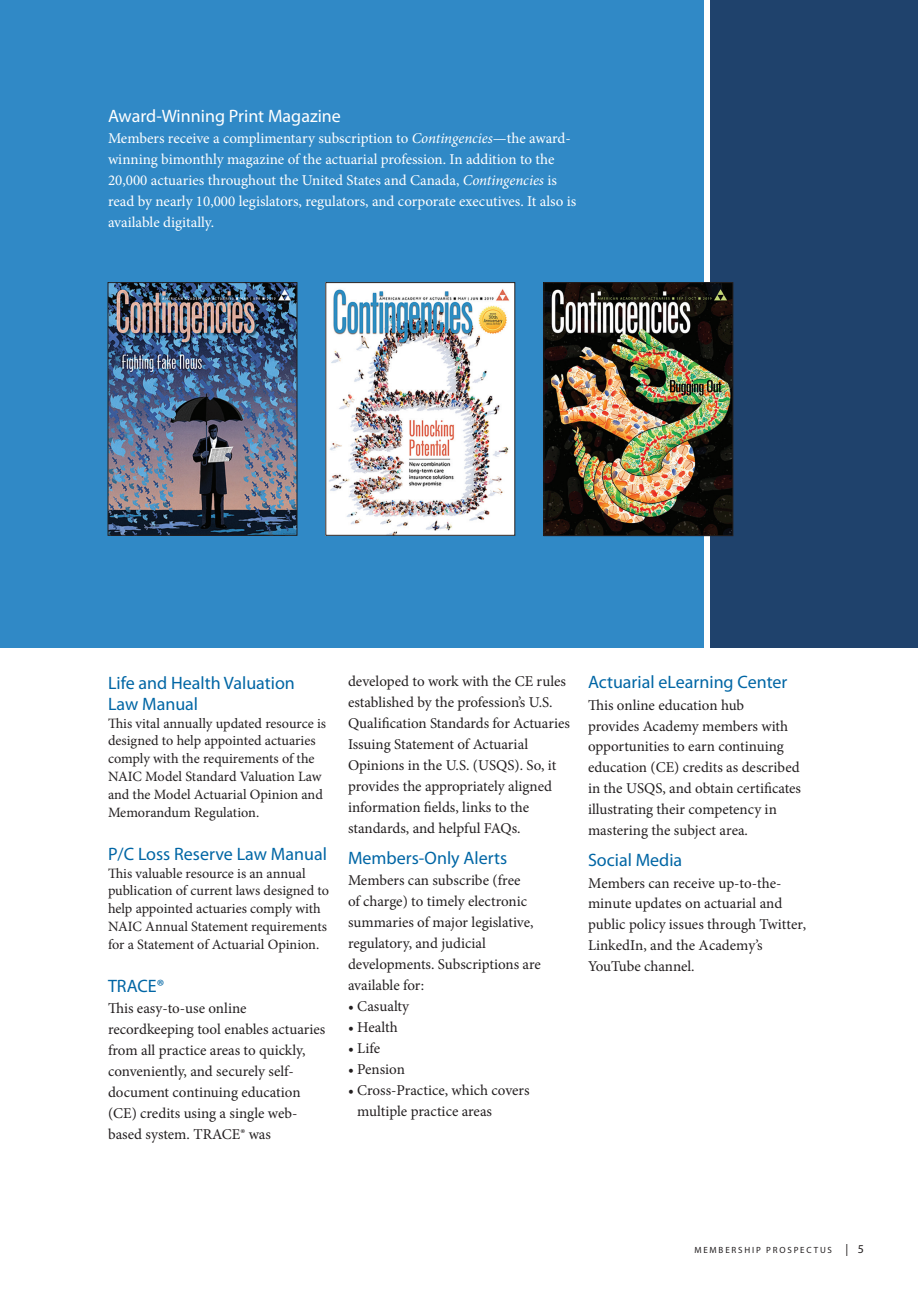
<style>
.page{position:relative;width:918px;height:1296px;background:#fff}
.page>*{position:absolute;margin:0;border:0;box-sizing:border-box;transform-origin:0 0}
.subhead{font:18px/21px "Myriad Pro";color:#0166a5}
.body_text{font:18px "Myriad Pro";color:#0166a5}
.subhead-2{font:18px "Myriad Pro";color:#fff}
.body_text-2{font:15px/21px "Minion Pro";color:#231f20}
.body_text-3{font:15px/21px "Minion Pro";color:#fff}
.bullets_no_space_aft{font:15px/21px "Minion Pro";letter-spacing:-.005em;color:#231f20}
.body_no_space_after{font:15px "Minion Pro";letter-spacing:-.005em;color:#231f20}
.text{font:14.25px/18px "Minion Pro";color:#231f20}
.t1{font:9px "Myriad Pro";letter-spacing:.2em;color:#231f20}
.s1{font-style:italic}
.s2{font-size:12px}
</style>
<div class="page">
<div style="left:711px;top:0;width:207px;height:648px;background:#1f426c"></div>
<div style="left:0;top:0;width:704px;height:648px;background:#3089c6"></div>
<img style="left:110px;top:284px;width:185px;height:250px">
<div style="left:108px;top:282px;width:189px;height:254px;border:1px solid #231f20"></div>
<img style="left:328px;top:284px;width:185px;height:250px">
<div style="left:326px;top:282px;width:189px;height:254px;border:1px solid #231f20"></div>
<img style="left:546px;top:284px;width:185px;height:250px">
<div style="left:544px;top:282px;width:189px;height:254px;border:1px solid #231f20"></div>
<p class="subhead-2" style="left:108px;top:104px;width:234px">Award-Winning Print Magazine</p>
<p class="body_text-3" style="left:108px;top:127px;width:470px">Members receive a complimentary subscription to <span class="s1">Contingencies</span>—the award&shy;winning bimonthly magazine of the actuarial profession. In addition to the 20,000 actuaries throughout the United States and Canada, <span class="s1">Contingencies</span> is read by nearly 10,000 legislators, regulators, and corporate executives. It also is available digitally.</p>
<p class="subhead" style="left:108px;top:672px;width:188px">Life and Health Valuation<br>Law Manual</p>
<p class="text" style="left:108px;top:714px;width:220px">This vital annually updated resource is designed to help appointed actuaries comply with the requirements of the NAIC Model Standard Valuation Law and the Model Actuarial Opinion and Memorandum Regulation.</p>
<p class="subhead" style="left:108px;top:843px;width:220px">P/C Loss Reserve Law Manual</p>
<p class="text" style="left:108px;top:864px;width:223px">This valuable resource is an annual publication of current laws designed to help appointed actuaries comply with NAIC Annual Statement requirements for a Statement of Actuarial Opinion.</p>
<p class="subhead" style="left:108px;top:975px;width:58px">TRACE®</p>
<p class="body_text-2" style="left:108px;top:997px;width:219px">This easy-to-use online recordkeeping tool enables actuaries from all practice areas to quickly, conveniently, and securely self&shy;document continuing education (CE) credits using a single web&shy;based system. TRACE® was</p>
<p class="body_text-2" style="left:348px;top:671px;width:223px">developed to work with the CE rules established by the profession’s U.S.<br>Qualification Standards for Actuaries Issuing Statement of Actuarial Opinions in the U.S. (USQS). So, it provides the appropriately aligned information fields, links to the standards, and helpful FAQs.</p>
<p class="subhead" style="left:348px;top:848px;width:161px">Members-Only Alerts</p>
<p class="bullets_no_space_aft" style="left:348px;top:870px;width:194px">Members can subscribe (free<br>of charge) to timely electronic summaries of major legislative, regulatory, and judicial developments. Subscriptions are available for:</p>
<p class="bullets_no_space_aft" style="left:348px;top:996px;width:63px">• Casualty</p>
<p class="bullets_no_space_aft" style="left:348px;top:1017px;width:51px">• Health</p>
<p class="bullets_no_space_aft" style="left:348px;top:1038px;width:34px">• Life</p>
<p class="body_no_space_after" style="left:348px;top:1060px;width:58px">• Pension</p>
<p class="body_text-2" style="left:357px;top:1080px;width:174px;text-indent:-9px">• Cross-Practice, which covers multiple practice areas</p>
<p class="body_text" style="left:588px;top:671px;width:201px">Actuarial eLearning Center</p>
<p class="body_text-2" style="left:588px;top:695px;width:215px">This online education hub<br>provides Academy members with opportunities to earn continuing education (CE) credits as described in the USQS, and obtain certificates illustrating their competency in mastering the subject area.</p>
<p class="body_text" style="left:588px;top:849px;width:96px">Social Media</p>
<p class="body_text-2" style="left:588px;top:872px;width:220px">Members can receive up-to-the&shy;minute updates on actuarial and public policy issues through Twitter,<br>LinkedIn, and the Academy’s<br>YouTube channel.</p>
<p class="t1" style="left:694px;top:1244px;width:171px">MEMBERSHIP PROSPECTUS <span class="s2">| 5</span></p>
</div>
